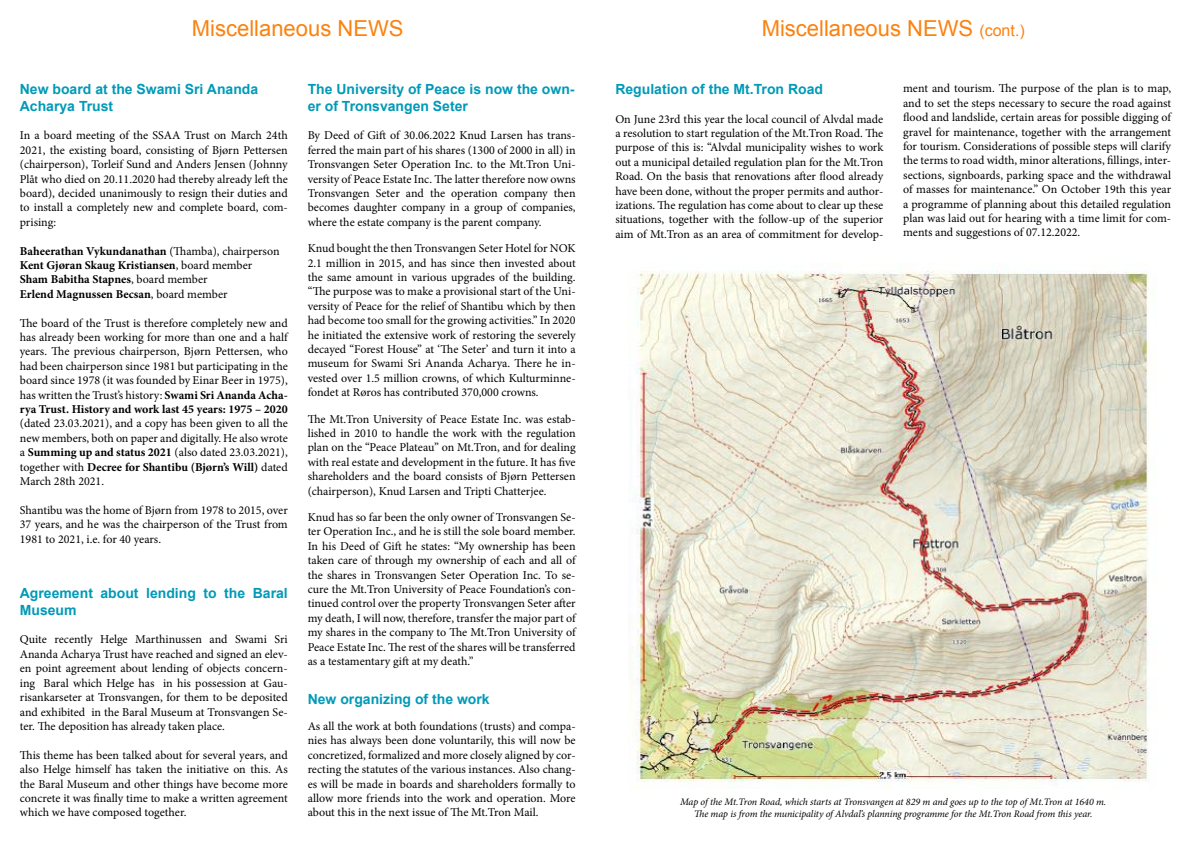
<style>
.page{position:relative;width:1191px;height:842px;background:#fff}
.page>*{position:absolute;margin:0;border:0;box-sizing:border-box;transform-origin:0 0}
.t1{font:22px "Arial";color:#fb820f}
.t2{font:700 14px/16.8px "Arial";color:#009ab8}
.t3{font:12px/14.4px "Minion Pro";letter-spacing:-.005em;color:#000;text-align:justify}
.t4{font:700 12px/14.4px "Minion Pro";color:#000}
.t5{font:italic 10px/12px "Minion Pro";letter-spacing:-.01em;color:#000;text-align:center}
.s1{font-weight:400}
.s2{font-weight:700}
.s3{font-size:16px}
</style>
<div class="page">
<img style="left:628px;top:271px;width:521px;height:517px">
<h1 class="t1" style="left:192px;top:14px;width:213px">Miscellaneous NEWS</h1>
<p class="t2" style="left:20px;top:81px;width:240px">New board at the Swami Sri Ananda<br>Acharya Trust</p>
<p class="t3" style="left:20px;top:128px;width:269px">In a board meeting of the SSAA Trust on March 24th 2021, the existing board, consisting of Bjørn Pettersen (chairperson), Torleif Sund and Anders Jensen (Johnny Plåt who died on 20.11.2020 had thereby already left the board), decided unanimously to resign their duties and to install a completely new and complete board, com&shy;prising:</p>
<p class="t4" style="left:20px;top:243px;width:261px">Baheerathan Vykundanathan <span class="s1">(Thamba), chairperson </span>Kent Gjøran Skaug Kristiansen<span class="s1">, board member </span>Sham Babitha Stapnes<span class="s1">, board member<br></span>Erlend Magnussen Becsan<span class="s1">, board member</span></p>
<p class="t3" style="left:20px;top:316px;width:269px">The board of the Trust is therefore completely new and has already been working for more than one and a half years. The previous chairperson, Bjørn Pettersen, who had been chairperson since 1981 but participating in the board since 1978 (it was founded by Einar Beer in 1975), has written the Trust’s history: <span class="s2">Swami Sri Ananda Acha&shy;rya Trust. History and work last 45 years: 1975 – 2020</span></p>
<p class="t3" style="left:20px;top:416px;width:269px">(dated 23.03.2021), and a copy has been given to all the new members, both on paper and digitally. He also wrote a <span class="s2">Summing up and status 2021</span> (also dated 23.03.2021), together with <span class="s2">Decree for Shantibu (Bjørn’s Will)</span> dated March 28th 2021.</p>
<p class="t3" style="left:20px;top:503px;width:269px">Shantibu was the home of Bjørn from 1978 to 2015, over 37 years, and he was the chairperson of the Trust from 1981 to 2021, i.e. for 40 years.</p>
<p class="t2" style="left:20px;top:585px;width:269px">Agreement about lending to the Baral<br>Museum</p>
<p class="t3" style="left:20px;top:632px;width:269px">Quite recently Helge Marthinussen and Swami Sri Ananda Acharya Trust have reached and signed an elev&shy;en point agreement about lending of objects concern&shy;ing Baral which Helge has in his possession at Gau&shy;risankarseter at Tronsvangen, for them to be deposited and exhibited in the Baral Museum at Tronsvangen Se&shy;ter. The deposition has already taken place.</p>
<p class="t3" style="left:20px;top:748px;width:269px">This theme has been talked about for several years, and also Helge himself has taken the initiative on this. As the Baral Museum and other things have become more concrete it was finally time to make a written agreement which we have composed together.</p>
<p class="t2" style="left:308px;top:81px;width:268px">The University of Peace is now the own&shy;er of Tronsvangen Seter</p>
<p class="t3" style="left:308px;top:128px;width:269px">By Deed of Gift of 30.06.2022 Knud Larsen has trans&shy;ferred the main part of his shares (1300 of 2000 in all) in Tronsvangen Seter Operation Inc. to the Mt.Tron Uni&shy;versity of Peace Estate Inc. The latter therefore now owns Tronsvangen Seter and the operation company then becomes daughter company in a group of companies, where the estate company is the parent company.</p>
<p class="t3" style="left:308px;top:241px;width:269px">Knud bought the then Tronsvangen Seter Hotel for NOK 2.1 million in 2015, and has since then invested about the same amount in various upgrades of the building. “The purpose was to make a provisional start of the Uni&shy;versity of Peace for the relief of Shantibu which by then had become too small for the growing activities.” In 2020 he initiated the extensive work of restoring the severely decayed “Forest House” at ‘The Seter’ and turn it into a museum for Swami Sri Ananda Acharya. There he in&shy;vested over 1.5 million crowns, of which Kulturminne&shy;fondet at Røros has contributed 370,000 crowns.</p>
<p class="t3" style="left:308px;top:412px;width:269px">The Mt.Tron University of Peace Estate Inc. was estab&shy;lished in 2010 to handle the work with the regulation plan on the “Peace Plateau” on Mt.Tron, and for dealing with real estate and development in the future. It has five shareholders and the board consists of Bjørn Pettersen (chairperson), Knud Larsen and Tripti Chatterjee.</p>
<p class="t3" style="left:308px;top:510px;width:269px">Knud has so far been the only owner of Tronsvangen Se&shy;ter Operation Inc., and he is still the sole board member.<br>In his Deed of Gift he states: “My ownership has been taken care of through my ownership of each and all of the shares in Tronsvangen Seter Operation Inc. To se&shy;cure the Mt.Tron University of Peace Foundation’s con&shy;tinued control over the property Tronsvangen Seter after my death, I will now, therefore, transfer the major part of my shares in the company to The Mt.Tron University of Peace Estate Inc. The rest of the shares will be transferred as a testamentary gift at my death.”</p>
<p class="t2" style="left:308px;top:691px;width:184px">New organizing of the work</p>
<p class="t3" style="left:308px;top:719px;width:269px">As all the work at both foundations (trusts) and compa&shy;nies has always been done voluntarily, this will now be concretized, formalized and more closely aligned by cor&shy;recting the statutes of the various instances. Also chang&shy;es will be made in boards and shareholders formally to allow more friends into the work and operation. More about this in the next issue of The Mt.Tron Mail.</p>
<h1 class="t1" style="left:761px;top:14px;width:264px">Miscellaneous NEWS <span class="s3">(cont.)</span></h1>
<p class="t2" style="left:615px;top:81px;width:209px">Regulation of the Mt.Tron Road</p>
<p class="t3" style="left:615px;top:112px;width:269px">On June 23rd this year the local council of Alvdal made a resolution to start regulation of the Mt.Tron Road. The purpose of this is: “Alvdal municipality wishes to work out a municipal detailed regulation plan for the Mt.Tron Road. On the basis that renovations after flood already have been done, without the proper permits and author&shy;izations. The regulation has come about to clear up these situations, together with the follow-up of the superior aim of Mt.Tron as an area of commitment for develop-</p>
<p class="t3" style="left:903px;top:81px;width:269px">ment and tourism. The purpose of the plan is to map, and to set the steps necessary to secure the road against flood and landslide, certain areas for possible digging of gravel for maintenance, together with the arrangement for tourism. Considerations of possible steps will clarify the terms to road width, minor alterations, fillings, inter&shy;sections, signboards, parking space and the withdrawal of masses for maintenance.” On October 19th this year a programme of planning about this detailed regulation plan was laid out for hearing with a time limit for com&shy;ments and suggestions of 07.12.2022.</p>
<p class="t5" style="left:680px;top:796px;width:428px">Map of the Mt.Tron Road, which starts at Tronsvangen at 829 m and goes up to the top of Mt.Tron at 1640 m.<br>The map is from the municipality of Alvdal’s planning programme for the Mt.Tron Road from this year.</p>
</div>
